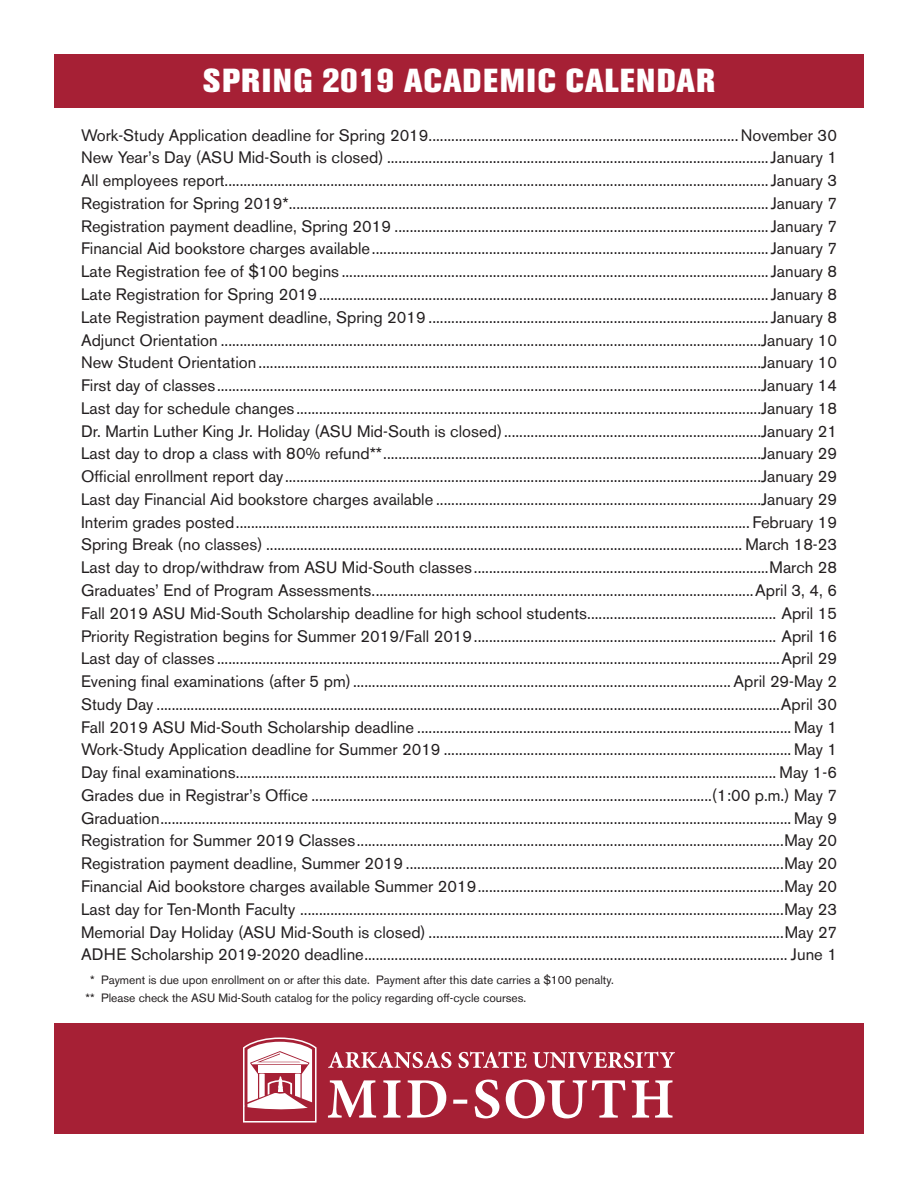
<style>
.page{position:relative;width:918px;height:1188px;background:#fff}
.page>*{position:absolute;margin:0;border:0;box-sizing:border-box;transform-origin:0 0}
.t1{font:800 33px "Akzidenz Grotesk BE";letter-spacing:.04em;color:#fff}
.t2{font:16.5px/22.8px "Akzidenz Grotesk BE";color:#231f20;text-align:justify}
.t3{font:12px/17.7px "Akzidenz Grotesk BE";color:#231f20}
</style>
<div class="page">
<div style="left:54px;top:54px;width:810px;height:54px;background:#a62035"></div>
<div style="left:54px;top:1024px;width:810px;height:110px;background:#a62035"></div>
<svg style="left:328px;top:1052px;width:123px;height:16px"></svg>
<svg style="left:458px;top:1052px;width:69px;height:16px"></svg>
<svg style="left:533px;top:1052px;width:142px;height:16px"></svg>
<svg style="left:328px;top:1080px;width:48px;height:38px"></svg>
<svg style="left:383px;top:1080px;width:18px;height:38px"></svg>
<svg style="left:407px;top:1080px;width:39px;height:38px"></svg>
<svg style="left:453px;top:1100px;width:14px;height:4px"></svg>
<svg style="left:475px;top:1080px;width:24px;height:38px"></svg>
<svg style="left:632px;top:1080px;width:41px;height:38px"></svg>
<svg style="left:506px;top:1080px;width:119px;height:38px"></svg>
<svg style="left:243px;top:1037px;width:74px;height:86px"></svg>
<h1 class="t1" style="left:203px;top:62px;width:513px">SPRING 2019 ACADEMIC CALENDAR</h1>
<p class="t2" style="left:81px;top:123px;width:758px">Work-Study Application deadline for Spring 2019..................................................................................November 30<br>New Year’s Day (ASU Mid-South is closed) .....................................................................................................January 1<br>All employees report................................................................................................................................................January 3<br>Registration for Spring 2019*...............................................................................................................................January 7<br>Registration payment deadline, Spring 2019 ...................................................................................................January 7<br>Financial Aid bookstore charges available.........................................................................................................January 7<br>Late Registration fee of $100 begins .................................................................................................................January 8<br>Late Registration for Spring 2019.......................................................................................................................January 8<br>Late Registration payment deadline, Spring 2019 ..........................................................................................January 8<br>Adjunct Orientation ...............................................................................................................................................January 10<br>New Student Orientation .....................................................................................................................................January 10<br>First day of classes................................................................................................................................................January 14<br>Last day for schedule changes...........................................................................................................................January 18<br>Dr. Martin Luther King Jr. Holiday (ASU Mid-South is closed)....................................................................January 21<br>Last day to drop a class with 80% refund**....................................................................................................January 29<br>Official enrollment report day..............................................................................................................................January 29<br>Last day Financial Aid bookstore charges available ......................................................................................January 29<br>Interim grades posted........................................................................................................................................ February 19<br>Spring Break (no classes) .............................................................................................................................. March 18-23<br>Last day to drop/withdraw from ASU Mid-South classes ..............................................................................March 28<br>Graduates’ End of Program Assessments.....................................................................................................April 3, 4, 6<br>Fall 2019 ASU Mid-South Scholarship deadline for high school students.................................................. April 15<br>Priority Registration begins for Summer 2019/Fall 2019................................................................................ April 16<br>Last day of classes .....................................................................................................................................................April 29<br>Evening final examinations (after 5 pm).................................................................................................... April 29-May 2<br>Study Day .....................................................................................................................................................................April 30<br>Fall 2019 ASU Mid-South Scholarship deadline ................................................................................................... May 1<br>Work-Study Application deadline for Summer 2019 ............................................................................................ May 1<br>Day final examinations............................................................................................................................................... May 1-6<br>Grades due in Registrar’s Office ..........................................................................................................(1:00 p.m.) May 7<br>Graduation....................................................................................................................................................................... May 9<br>Registration for Summer 2019 Classes.................................................................................................................May 20<br>Registration payment deadline, Summer 2019 ....................................................................................................May 20<br>Financial Aid bookstore charges available Summer 2019.................................................................................May 20<br>Last day for Ten-Month Faculty ................................................................................................................................May 23<br>Memorial Day Holiday (ASU Mid-South is closed) ..............................................................................................May 27<br>ADHE Scholarship 2019-2020 deadline................................................................................................................ June 1</p>
<p class="t3" style="left:86px;top:971px;width:530px;text-indent:4px">* Payment is due upon enrollment on or after this date. Payment after this date carries a $100 penalty. ** Please check the ASU Mid-South catalog for the policy regarding off-cycle courses.</p>
</div>
